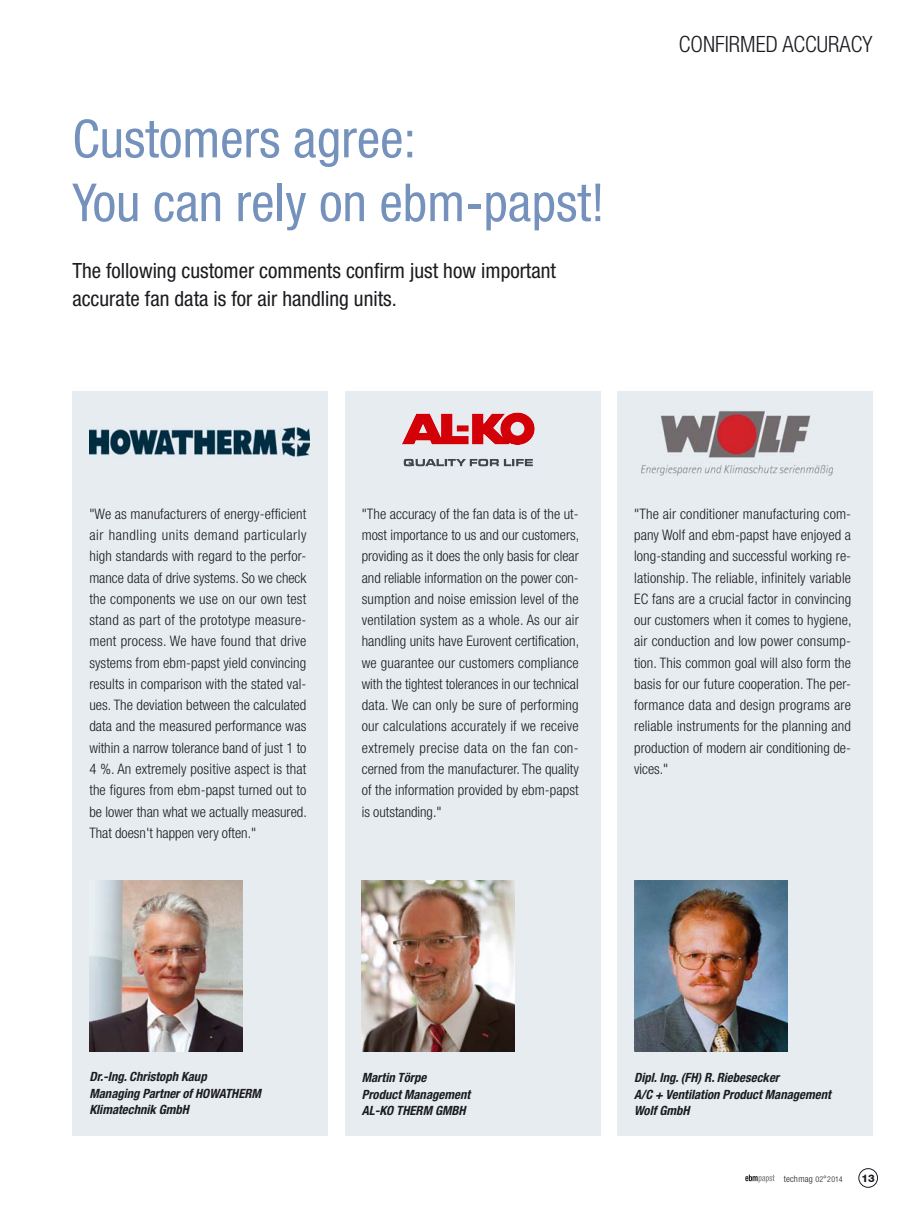
<style>
.page{position:relative;width:915px;height:1212px;background:#fff}
.page>*{position:absolute;margin:0;border:0;box-sizing:border-box;transform-origin:0 0}
.t1{font:condensed 52.5px/63.8px "Helvetica Neue LT";color:#7592bd}
.t2{font:300 condensed 22.5px "Helvetica Neue LT";color:#1b1c20}
.t3{font:condensed 21px/28.5px "Helvetica Neue LT";color:#1b1c20}
.t4{font:300 condensed 14.4px/21.3px "Helvetica Neue LT";letter-spacing:.005em;color:#1b1c20;text-align:justify}
.t5{font:italic 700 condensed 12.75px/16.5px "Helvetica Neue LT";color:#1b1c20}
.t6{font:800 10.5px "Helvetica Neue LT";color:#1b1c20}
.t7{font:300 condensed 9px "Helvetica Neue LT";letter-spacing:.02em;color:#1b1c20}
.s1{font-size:7.95px}
</style>
<div class="page">
<div style="left:72px;top:391px;width:255px;height:745px;background:#e7ecf1"></div>
<div style="left:345px;top:391px;width:255px;height:745px;background:#e7ecf1"></div>
<div style="left:617px;top:391px;width:255px;height:745px;background:#e7ecf1"></div>
<img style="left:89px;top:880px;width:153px;height:171px">
<img style="left:89px;top:427px;width:220px;height:30px">
<img style="left:361px;top:880px;width:153px;height:171px">
<svg style="left:402px;top:412px;width:132px;height:33px"></svg>
<svg style="left:403px;top:459px;width:129px;height:7px"></svg>
<img style="left:634px;top:880px;width:153px;height:171px">
<img style="left:641px;top:411px;width:191px;height:64px">
<div style="left:858px;top:1168px;width:19px;height:19px;border:1px solid #1b1c20;border-radius:50%"></div>
<svg style="left:745px;top:1174px;width:29px;height:9px"></svg>
<h1 class="t1" style="left:72px;top:111px;width:533px">Customers agree:<br>You can rely on ebm-papst!</h1>
<h3 class="t3" style="left:72px;top:258px;width:485px">The following customer comments confirm just how important accurate fan data is for air handling units.</h3>
<h2 class="t2" style="left:678px;top:36px;width:195px">CONFIRMED ACCURACY</h2>
<p class="t4" style="left:89px;top:504px;width:219px">"We as manufacturers of energy-efficient air handling units demand particularly high standards with regard to the perfor&shy;mance data of drive systems. So we check the components we use on our own test stand as part of the prototype measure&shy;ment process. We have found that drive systems from ebm-papst yield convincing results in comparison with the stated val&shy;ues. The deviation between the calculated data and the measured performance was within a narrow tolerance band of just 1 to 4 %. An extremely positive aspect is that the figures from ebm-papst turned out to be lower than what we actually measured.<br>That doesn't happen very often."</p>
<p class="t4" style="left:361px;top:504px;width:219px">"The accuracy of the fan data is of the ut&shy;most importance to us and our customers, providing as it does the only basis for clear and reliable information on the power con&shy;sumption and noise emission level of the ventilation system as a whole. As our air handling units have Eurovent certification, we guarantee our customers compliance with the tightest tolerances in our technical data. We can only be sure of performing our calculations accurately if we receive extremely precise data on the fan con&shy;cerned from the manufacturer. The quality of the information provided by ebm-papst is outstanding."</p>
<p class="t4" style="left:634px;top:504px;width:219px">"The air conditioner manufacturing com&shy;pany Wolf and ebm-papst have enjoyed a long-standing and successful working re&shy;lationship. The reliable, infinitely variable EC fans are a crucial factor in convincing our customers when it comes to hygiene, air conduction and low power consump&shy;tion. This common goal will also form the basis for our future cooperation. The per&shy;formance data and design programs are reliable instruments for the planning and production of modern air conditioning de&shy;vices."</p>
<p class="t5" style="left:89px;top:1069px;width:173px">Dr.-Ing. Christoph Kaup<br>Managing Partner of HOWATHERM<br>Klimatechnik GmbH</p>
<p class="t5" style="left:361px;top:1070px;width:110px">Martin Törpe<br>Product Management<br>AL-KO THERM GMBH</p>
<p class="t5" style="left:634px;top:1070px;width:198px">Dipl. Ing. (FH) R. Riebesecker<br>A/C + Ventilation Product Management<br>Wolf GmbH</p>
<p class="t7" style="left:783px;top:1175px;width:60px">techmag <span class="s1">02</span>°<span class="s1">2014</span></p>
<p class="t6" style="left:861px;top:1174px;width:15px">13</p>
</div>
